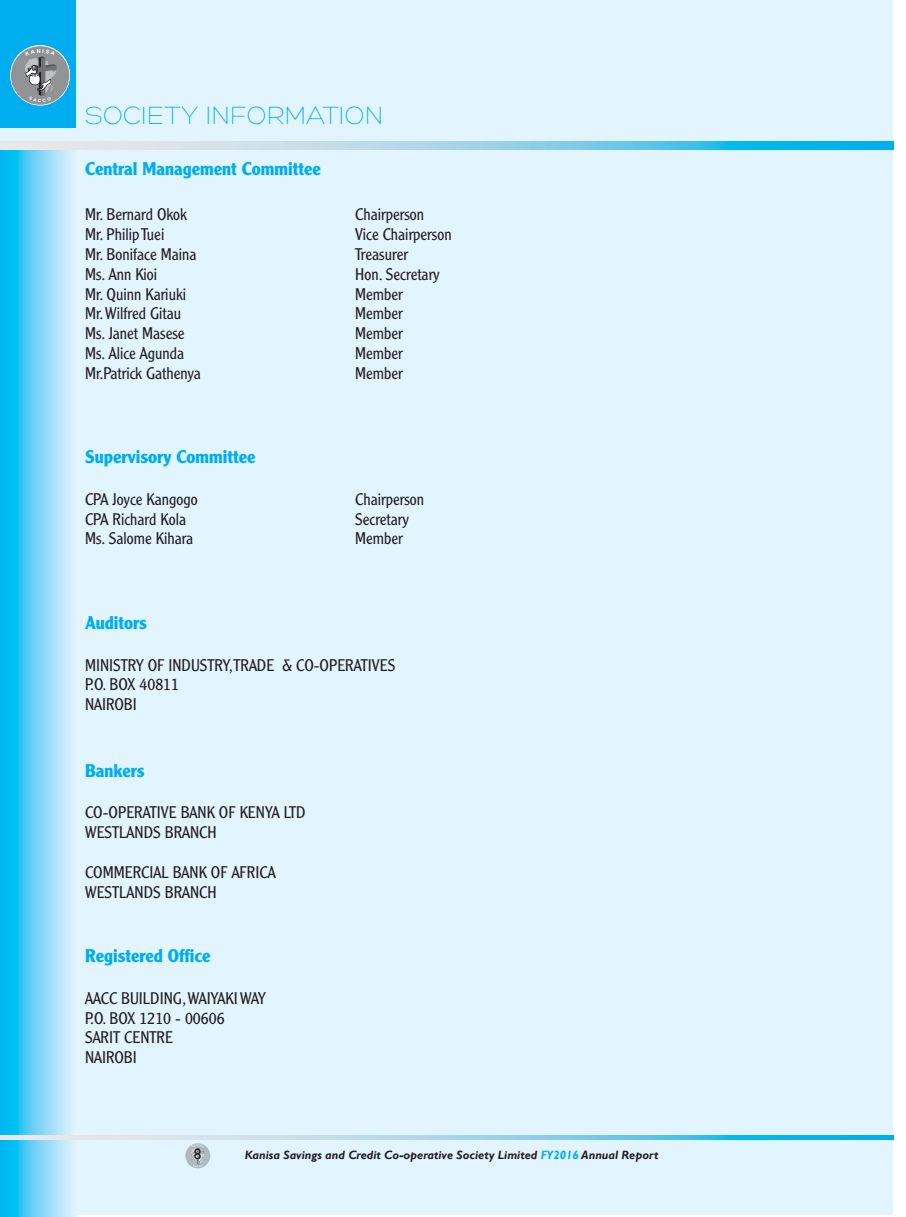
<style>
.page{position:relative;width:906px;height:1217px;background:#fff}
.page>*{position:absolute;margin:0;border:0;box-sizing:border-box;transform-origin:0 0}
.t1{font:300 27px "Hero";color:#00aeef}
.t2{font:700 18px "Clearface Gothic LH";color:#00aeef}
.t3{font:300 16.5px "Clearface Gothic LH";color:#231f20}
.t4{font:15px "Gill Sans";color:#231f20}
.t5{font:italic 700 12px "Gill Sans";color:#231f20}
.s1{color:#00aeef}
</style>
<div class="page">
<div style="left:0;top:0;width:893px;height:1214px;background:#e2f4fd"></div>
<svg style="left:0;top:150px;width:76px;height:1066px;background:#69d2f6"></svg>
<svg style="left:185px;top:1142px;width:25px;height:25px"></svg>
<div style="left:0;top:0;width:76px;height:127px;background:#00aeef"></div>
<svg style="left:0;top:141px;width:893px;height:9px;background:#8cd0ea"></svg>
<svg style="left:0;top:1135px;width:893px;height:4px;background:#8cd0ea"></svg>
<div style="left:11px;top:46px;width:58px;height:59px;background:#919396;border-radius:50%"></div>
<svg style="left:191px;top:1144px;width:14px;height:22px"></svg>
<svg style="left:24px;top:49px;width:33px;height:53px"></svg>
<p class="t1" style="left:85px;top:102px;width:300px">SOCIETY INFORMATION</p>
<p class="t2" style="left:85px;top:158px;width:237px">Central Management Committee</p>
<p class="t3" style="left:85px;top:204px;width:103px">Mr. Bernard Okok</p>
<p class="t3" style="left:355px;top:204px;width:71px">Chairperson</p>
<p class="t3" style="left:85px;top:224px;width:81px">Mr. Philip Tuei</p>
<p class="t3" style="left:355px;top:224px;width:98px">Vice Chairperson</p>
<p class="t3" style="left:85px;top:244px;width:113px">Mr. Boniface Maina</p>
<p class="t3" style="left:355px;top:244px;width:54px">Treasurer</p>
<p class="t3" style="left:85px;top:264px;width:74px">Ms. Ann Kioi</p>
<p class="t3" style="left:355px;top:264px;width:86px">Hon. Secretary</p>
<p class="t3" style="left:85px;top:284px;width:102px">Mr. Quinn Kariuki</p>
<p class="t3" style="left:355px;top:284px;width:49px">Member</p>
<p class="t3" style="left:85px;top:303px;width:98px">Mr. Wilfred Gitau</p>
<p class="t3" style="left:355px;top:303px;width:49px">Member</p>
<p class="t3" style="left:85px;top:323px;width:101px">Ms. Janet Masese</p>
<p class="t3" style="left:355px;top:323px;width:49px">Member</p>
<p class="t3" style="left:85px;top:343px;width:101px">Ms. Alice Agunda</p>
<p class="t3" style="left:355px;top:343px;width:49px">Member</p>
<p class="t3" style="left:85px;top:363px;width:117px">Mr.Patrick Gathenya</p>
<p class="t3" style="left:355px;top:363px;width:49px">Member</p>
<p class="t2" style="left:85px;top:446px;width:172px">Supervisory Committee</p>
<p class="t3" style="left:85px;top:489px;width:114px">CPA Joyce Kangogo</p>
<p class="t3" style="left:355px;top:489px;width:71px">Chairperson</p>
<p class="t3" style="left:85px;top:509px;width:103px">CPA Richard Kola</p>
<p class="t3" style="left:355px;top:509px;width:55px">Secretary</p>
<p class="t3" style="left:85px;top:528px;width:110px">Ms. Salome Kihara</p>
<p class="t3" style="left:355px;top:528px;width:49px">Member</p>
<p class="t2" style="left:85px;top:612px;width:63px">Auditors</p>
<p class="t3" style="left:85px;top:654px;width:312px">MINISTRY OF INDUSTRY, TRADE &amp; CO-OPERATIVES</p>
<p class="t3" style="left:85px;top:674px;width:96px">P.O. BOX 40811</p>
<p class="t3" style="left:85px;top:694px;width:53px">NAIROBI</p>
<p class="t2" style="left:85px;top:759px;width:61px">Bankers</p>
<p class="t3" style="left:85px;top:802px;width:222px">CO-OPERATIVE BANK OF KENYA LTD</p>
<p class="t3" style="left:85px;top:822px;width:133px">WESTLANDS BRANCH</p>
<p class="t3" style="left:85px;top:861px;width:192px">COMMERCIAL BANK OF AFRICA</p>
<p class="t3" style="left:85px;top:881px;width:133px">WESTLANDS BRANCH</p>
<p class="t2" style="left:85px;top:945px;width:127px">Registered Office</p>
<p class="t3" style="left:85px;top:987px;width:182px">AACC BUILDING, WAIYAKI WAY</p>
<p class="t3" style="left:85px;top:1007px;width:141px">P.O. BOX 1210 - 00606</p>
<p class="t3" style="left:85px;top:1027px;width:89px">SARIT CENTRE</p>
<p class="t3" style="left:85px;top:1047px;width:53px">NAIROBI</p>
<p class="t4" style="left:194px;top:1144px;width:9px">8</p>
<p class="t5" style="left:245px;top:1147px;width:415px">Kanisa Savings and Credit Co-operative Society Limited <span class="s1">FY2016</span> Annual Report</p>
</div>
